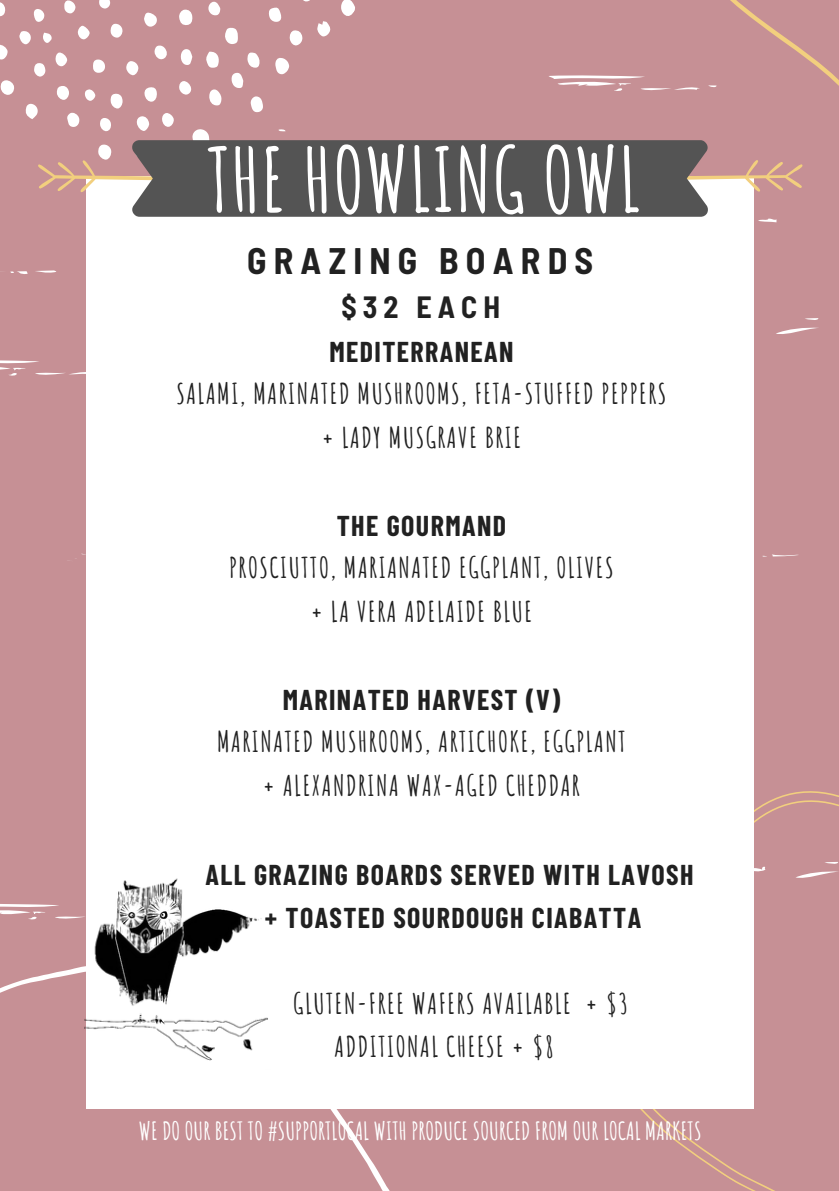
<style>
.page{position:relative;width:839px;height:1191px;background:#fff}
.page>*{position:absolute;margin:0;border:0;box-sizing:border-box;transform-origin:0 0}
.t1{font:700 87.6px "Amatic SC";letter-spacing:.01em;color:#fff}
.t2{font:700 semi-condensed 36px "Barlow";letter-spacing:.2em;color:#212121}
.t3{font:700 semi-condensed 30px "Barlow";letter-spacing:.2em;color:#212121}
.t4{font:700 28px "Amatic SC";letter-spacing:.05em;color:#212121}
.t5{font:700 28px "Barlow Condensed";letter-spacing:.05em;color:#212121}
.t6{font:700 24.6px "Amatic SC";color:#fff}
</style>
<div class="page">
<div style="left:0;top:193px;width:86px;height:64px;background:#c69095"></div>
<div style="left:0;top:257px;width:838px;height:277px;background:#c69095"></div>
<div style="left:0;top:534px;width:838px;height:267px;background:#c69095"></div>
<div style="left:0;top:801px;width:86px;height:87px;background:#c69095"></div>
<div style="left:558px;top:736px;width:280px;height:455px;background:#c69095"></div>
<div style="left:0;top:888px;width:519px;height:303px;background:#c69095"></div>
<div style="left:753px;top:0;width:85px;height:310px;background:#c69095"></div>
<div style="left:86px;top:176px;width:667px;height:933px;background:#fff"></div>
<svg style="left:0;top:0;width:802px;height:193px"></svg>
<div style="left:132px;top:140px;width:576px;height:77px;background:#545454"></div>
<img style="left:84px;top:861px;width:184px;height:201px">
<p class="t1" style="left:208px;top:123px;width:434px">THE HOWLING OWL</p>
<p class="t2" style="left:247px;top:238px;width:348px">GRAZING BOARDS</p>
<p class="t3" style="left:341px;top:288px;width:160px">$32 EACH</p>
<p class="t5" style="left:329px;top:334px;width:186px">MEDITERRANEAN</p>
<p class="t4" style="left:176px;top:376px;width:491px">SALAMI, MARINATED MUSHROOMS, FETA-STUFFED PEPPERS</p>
<p class="t4" style="left:321px;top:419px;width:201px">+ LADY MUSGRAVE BRIE</p>
<p class="t5" style="left:336px;top:508px;width:171px">THE GOURMAND</p>
<p class="t4" style="left:229px;top:550px;width:386px">PROSCIUTTO, MARIANATED EGGPLANT, OLIVES</p>
<p class="t4" style="left:310px;top:593px;width:223px">+ LA VERA ADELAIDE BLUE</p>
<p class="t5" style="left:283px;top:682px;width:279px">MARINATED HARVEST (V)</p>
<p class="t4" style="left:217px;top:724px;width:410px">MARINATED MUSHROOMS, ARTICHOKE, EGGPLANT</p>
<p class="t4" style="left:263px;top:768px;width:319px">+ ALEXANDRINA WAX-AGED CHEDDAR</p>
<p class="t5" style="left:205px;top:857px;width:489px">ALL GRAZING BOARDS SERVED WITH LAVOSH</p>
<p class="t5" style="left:265px;top:900px;width:378px">+ TOASTED SOURDOUGH CIABATTA</p>
<p class="t4" style="left:293px;top:985px;width:336px">GLUTEN-FREE WAFERS AVAILABLE + $3</p>
<p class="t4" style="left:334px;top:1029px;width:221px">ADDITIONAL CHEESE + $8</p>
<p class="t6" style="left:139px;top:1115px;width:564px">WE DO OUR BEST TO #SUPPORTLOCAL WITH PRODUCE SOURCED FROM OUR LOCAL MARKETS</p>
</div>
